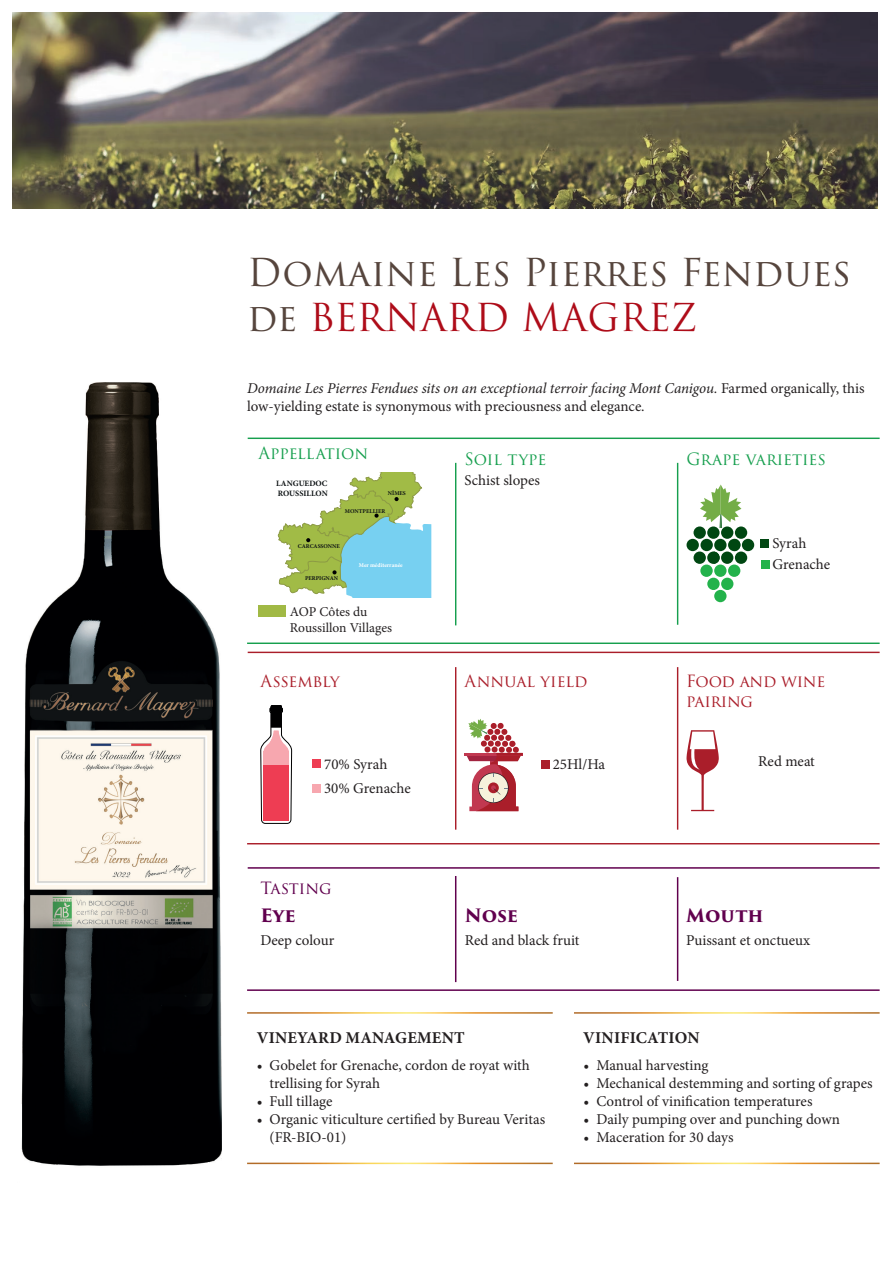
<style>
.page{position:relative;width:893px;height:1263px;background:#fff}
.page>*{position:absolute;margin:0;border:0;box-sizing:border-box;transform-origin:0 0}
.t1{font:37.5px/45px "Trajan Pro 3";color:#56453d}
.t2{font:700 18px "Trajan Pro 3";letter-spacing:.005em;color:#61004e}
.t3{font:16.5px "Trajan Pro 3";letter-spacing:-.005em;color:#169f4e}
.t4{font:700 16.5px "Minion Pro";letter-spacing:.01em;color:#231f20}
.t5{font:16.5px/19.8px "Trajan Pro 3";letter-spacing:-.02em;color:#aa1e2a}
.t6{font:16.5px "Trajan Pro 3";color:#aa1e2a}
.t7{font:16.5px "Trajan Pro 3";letter-spacing:-.005em;color:#61004e}
.t8{font:15px/18px "Minion Pro";color:#231f20}
.t9{font:13.5px/16.2px "Minion Pro";letter-spacing:-.005em;color:#231f20}
.t10{font:700 8.25px/9.8px "Minion Pro";color:#0d1214}
.t11{font:700 5.85px "Minion Pro";color:#0d1214}
.t12{font:700 5.85px "Minion Pro";color:#fff}
.s1{color:#ae0c19}
.s2{font-style:italic}
</style>
<div class="page">
<img style="left:21px;top:383px;width:201px;height:783px">
<img style="left:13px;top:13px;width:865px;height:195px">
<hr style="left:455px;top:876px;width:1px;height:106px;background:#61004e">
<hr style="left:677px;top:877px;width:1px;height:104px;background:#61004e">
<hr style="left:248px;top:867px;width:632px;height:2px;background:#61004e">
<hr style="left:247px;top:989px;width:633px;height:2px;background:#61004e">
<hr style="left:248px;top:438px;width:632px;height:1px;background:#169f4e">
<hr style="left:247px;top:642px;width:633px;height:2px;background:#169f4e">
<div style="left:258px;top:605px;width:27px;height:12px;background:#a1b945"></div>
<svg style="left:278px;top:473px;width:153px;height:125px"></svg>
<div style="left:761px;top:539px;width:8px;height:9px;background:#004712"></div>
<div style="left:686px;top:539px;width:13px;height:12px;background:#004712;border-radius:50%"></div>
<div style="left:700px;top:539px;width:13px;height:12px;background:#004712;border-radius:50%"></div>
<svg style="left:693px;top:551px;width:13px;height:13px"></svg>
<div style="left:693px;top:526px;width:13px;height:13px;background:#004712;border-radius:50%"></div>
<div style="left:700px;top:564px;width:13px;height:13px;background:#23b24b;border-radius:50%"></div>
<div style="left:714px;top:539px;width:12px;height:12px;background:#004712;border-radius:50%"></div>
<div style="left:728px;top:539px;width:12px;height:12px;background:#004712;border-radius:50%"></div>
<div style="left:742px;top:539px;width:12px;height:12px;background:#004712;border-radius:50%"></div>
<div style="left:707px;top:551px;width:12px;height:13px;background:#004712;border-radius:50%"></div>
<div style="left:721px;top:551px;width:12px;height:13px;background:#004712;border-radius:50%"></div>
<div style="left:735px;top:551px;width:12px;height:13px;background:#004712;border-radius:50%"></div>
<div style="left:707px;top:526px;width:12px;height:13px;background:#004712;border-radius:50%"></div>
<div style="left:721px;top:526px;width:12px;height:13px;background:#004712;border-radius:50%"></div>
<div style="left:735px;top:526px;width:12px;height:13px;background:#004712;border-radius:50%"></div>
<div style="left:714px;top:564px;width:12px;height:13px;background:#23b24b;border-radius:50%"></div>
<div style="left:728px;top:564px;width:12px;height:13px;background:#23b24b;border-radius:50%"></div>
<div style="left:707px;top:578px;width:13px;height:12px;background:#23b24b;border-radius:50%"></div>
<div style="left:721px;top:578px;width:12px;height:12px;background:#23b24b;border-radius:50%"></div>
<div style="left:714px;top:590px;width:12px;height:12px;background:#23b24b;border-radius:50%"></div>
<svg style="left:700px;top:485px;width:41px;height:43px"></svg>
<svg style="left:713px;top:551px;width:7px;height:13px"></svg>
<hr style="left:677px;top:463px;width:1px;height:162px;background:#169f4e">
<hr style="left:455px;top:463px;width:1px;height:162px;background:#169f4e">
<div style="left:761px;top:560px;width:8px;height:9px;background:#23b24b"></div>
<hr style="left:248px;top:652px;width:632px;height:1px;background:#aa1e2a">
<hr style="left:247px;top:843px;width:633px;height:1px;background:#aa1e2a">
<hr style="left:455px;top:667px;width:1px;height:163px;background:#aa1e2a">
<div style="left:312px;top:759px;width:9px;height:9px;background:#ee3d53"></div>
<svg style="left:261px;top:705px;width:31px;height:119px"></svg>
<hr style="left:677px;top:667px;width:1px;height:163px;background:#aa1e2a">
<hr style="left:464px;top:753px;width:59px;height:2px;background:#c13850">
<svg style="left:466px;top:719px;width:57px;height:92px"></svg>
<div style="left:541px;top:760px;width:9px;height:9px;background:#aa1e2a"></div>
<svg style="left:686px;top:730px;width:33px;height:81px"></svg>
<div style="left:312px;top:784px;width:9px;height:9px;background:#f7a7af"></div>
<hr style="left:263px;top:761px;width:26px;height:4px;background:#f7a7af">
<h1 class="t1" style="left:247px;top:252px;width:605px">Domaine Les Pierres Fendues de <span class="s1">BERNARD MAGREZ</span></h1>
<p class="t8" style="left:247px;top:380px;width:619px"><span class="s2">Domaine Les Pierres Fendues sits on an exceptional terroir facing Mont Canigou.</span> Farmed organically, this low-yielding estate is synonymous with preciousness and elegance.</p>
<p class="t3" style="left:258px;top:442px;width:111px">Appellation</p>
<p class="t3" style="left:686px;top:448px;width:141px">Grape varieties</p>
<p class="t3" style="left:464px;top:448px;width:84px">Soil type</p>
<p class="t10" style="left:276px;top:478px;width:53px">LANGUEDOC<br>ROUSSILLON</p>
<p class="t11" style="left:388px;top:489px;width:20px">NÎMES</p>
<p class="t11" style="left:345px;top:507px;width:42px">MONTPELLIER</p>
<p class="t11" style="left:298px;top:542px;width:44px">CARCASSONNE</p>
<p class="t11" style="left:305px;top:574px;width:35px">PERPIGNAN</p>
<p class="t12" style="left:359px;top:561px;width:46px">Mer méditerranée</p>
<p class="t9" style="left:290px;top:603px;width:104px">AOP Côtes du<br>Roussillon Villages</p>
<p class="t5" style="left:260px;top:672px;width:81px">Assembly</p>
<p class="t8" style="left:324px;top:755px;width:65px">70% Syrah</p>
<p class="t8" style="left:324px;top:779px;width:88px">30% Grenache</p>
<p class="t8" style="left:464px;top:471px;width:77px">Schist slopes</p>
<p class="t6" style="left:464px;top:670px;width:124px">Annual yield</p>
<p class="t8" style="left:553px;top:755px;width:54px">25Hl/Ha</p>
<p class="t8" style="left:772px;top:533px;width:59px;line-height:21px">Syrah<br>Grenache</p>
<p class="t5" style="left:686px;top:672px;width:141px">Food and wine pairing</p>
<p class="t8" style="left:758px;top:752px;width:58px">Red meat</p>
<p class="t7" style="left:260px;top:876px;width:73px">Tasting</p>
<p class="t2" style="left:260px;top:902px;width:37px">Eye</p>
<p class="t2" style="left:465px;top:902px;width:55px">Nose</p>
<p class="t2" style="left:686px;top:902px;width:79px">Mouth</p>
<p class="t8" style="left:260px;top:931px;width:75px">Deep colour</p>
<p class="t8" style="left:465px;top:931px;width:116px">Red and black fruit</p>
<p class="t8" style="left:686px;top:931px;width:125px">Puissant et onctueux</p>
<p class="t4" style="left:257px;top:1026px;width:209px">VINEYARD MANAGEMENT</p>
<p class="t4" style="left:583px;top:1026px;width:118px">VINIFICATION</p>
<p class="t8" style="left:269px;top:1056px;width:262px;text-indent:-13px">• Gobelet for Grenache, cordon de royat with trellising for Syrah</p>
<p class="t8" style="left:257px;top:1092px;width:77px">• Full tillage</p>
<p class="t8" style="left:269px;top:1110px;width:277px;text-indent:-13px">• Organic viticulture certified by Bureau Veritas (FR-BIO-01)</p>
<p class="t8" style="left:584px;top:1056px;width:126px">• Manual harvesting</p>
<p class="t8" style="left:584px;top:1074px;width:291px">• Mechanical destemming and sorting of grapes</p>
<p class="t8" style="left:584px;top:1092px;width:230px">• Control of vinification temperatures</p>
<p class="t8" style="left:584px;top:1110px;width:258px">• Daily pumping over and punching down</p>
<p class="t8" style="left:584px;top:1128px;width:151px">• Maceration for 30 days</p>
</div>
